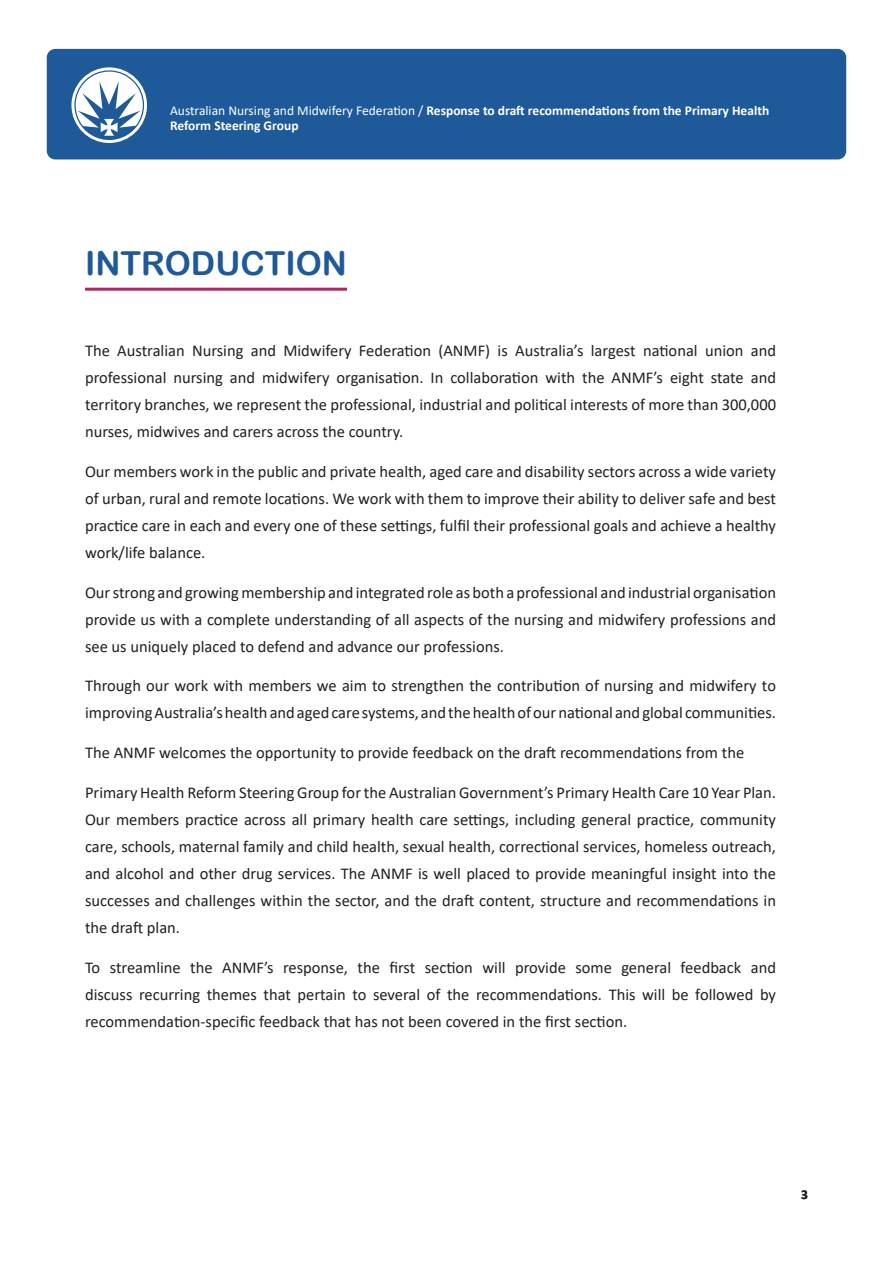
<style>
.page{position:relative;width:893px;height:1263px;background:#fff}
.page>*{position:absolute;margin:0;border:0;box-sizing:border-box;transform-origin:0 0}
.Heading_1{font:33px "Arial Rounded MT Bold";color:#1e599a}
.Contents_text{font:16.5px/27px "Calibri";color:#231f20;text-align:justify}
.t1{font:700 13.5px/14.5px "Calibri";color:#fff}
.t2{font:700 13.5px "Calibri";color:#231f20}
.s1{font-weight:400}
</style>
<div class="page">
<div style="left:47px;top:49px;width:799px;height:110px;background:#1e599a;border-radius:9px"></div>
<svg style="left:71px;top:67px;width:76px;height:76px"></svg>
<hr style="left:85px;top:288px;width:262px;height:3px;background:#b22762">
<p class="t1" style="left:170px;top:103px;width:601px"><span class="s1">Australian Nursing and Midwifery Federation /</span> Response to draft recommendations from the Primary Health<br>Reform Steering Group</p>
<p class="Heading_1" style="left:85px;top:244px;width:263px">INTRODUCTION</p>
<p class="Contents_text" style="left:85px;top:337px;width:692px">The Australian Nursing and Midwifery Federation (ANMF) is Australia’s largest national union and professional nursing and midwifery organisation. In collaboration with the ANMF’s eight state and territory branches, we represent the professional, industrial and political interests of more than 300,000 nurses, midwives and carers across the country.</p>
<p class="Contents_text" style="left:85px;top:457px;width:692px">Our members work in the public and private health, aged care and disability sectors across a wide variety of urban, rural and remote locations. We work with them to improve their ability to deliver safe and best practice care in each and every one of these settings, fulfil their professional goals and achieve a healthy work/life balance.</p>
<p class="Contents_text" style="left:85px;top:578px;width:692px">Our strong and growing membership and integrated role as both a professional and industrial organisation provide us with a complete understanding of all aspects of the nursing and midwifery professions and see us uniquely placed to defend and advance our professions.</p>
<p class="Contents_text" style="left:85px;top:672px;width:692px">Through our work with members we aim to strengthen the contribution of nursing and midwifery to improving Australia’s health and aged care systems, and the health of our national and global communities.</p>
<p class="Contents_text" style="left:85px;top:739px;width:661px">The ANMF welcomes the opportunity to provide feedback on the draft recommendations from the</p>
<p class="Contents_text" style="left:85px;top:778px;width:692px">Primary Health Reform Steering Group for the Australian Government’s Primary Health Care 10 Year Plan.<br>Our members practice across all primary health care settings, including general practice, community care, schools, maternal family and child health, sexual health, correctional services, homeless outreach, and alcohol and other drug services. The ANMF is well placed to provide meaningful insight into the successes and challenges within the sector, and the draft content, structure and recommendations in the draft plan.</p>
<p class="Contents_text" style="left:85px;top:953px;width:692px">To streamline the ANMF’s response, the first section will provide some general feedback and discuss recurring themes that pertain to several of the recommendations. This will be followed by recommendation-specific feedback that has not been covered in the first section.</p>
<p class="t2" style="left:801px;top:1185px;width:8px">3</p>
</div>
